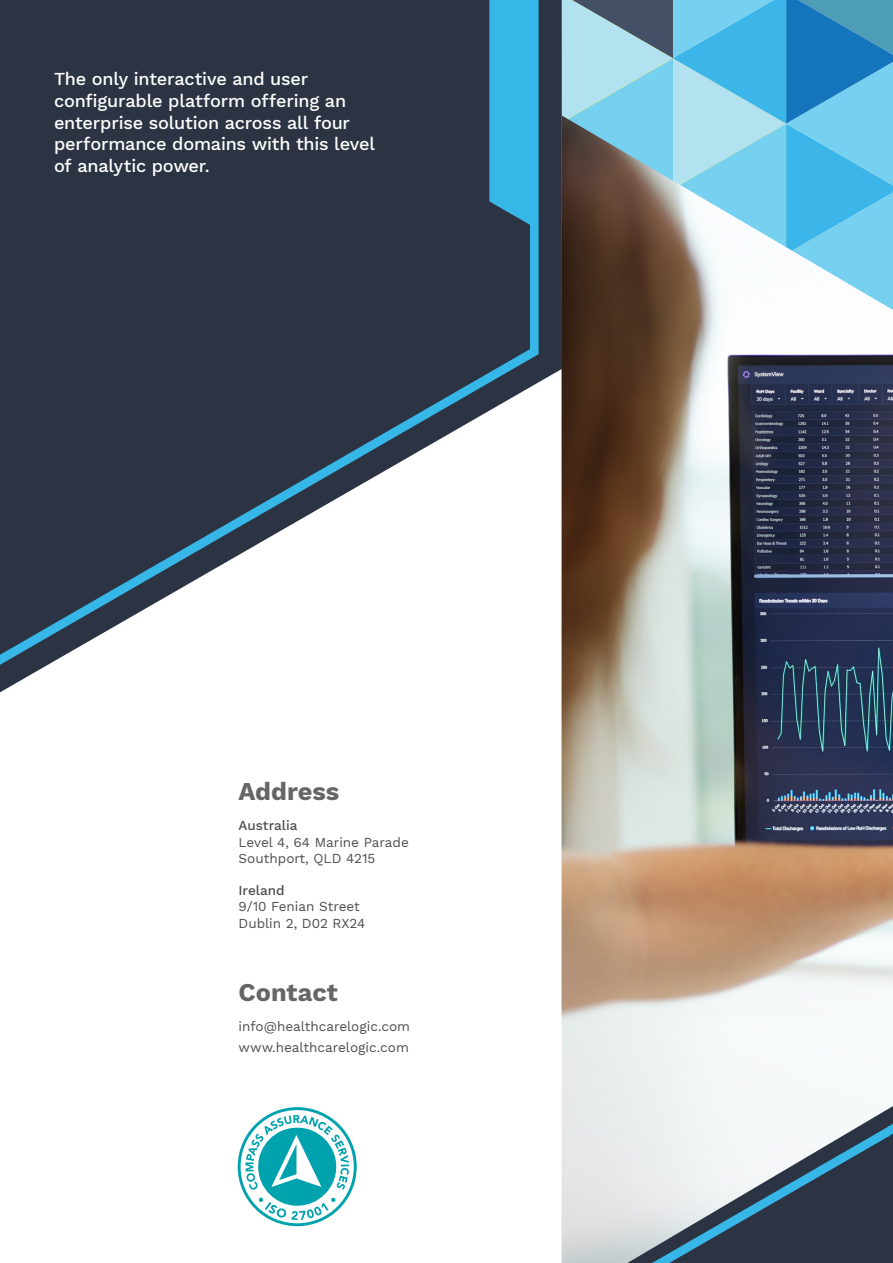
<style>
.page{position:relative;width:893px;height:1263px;background:#fff}
.page>*{position:absolute;margin:0;border:0;box-sizing:border-box;transform-origin:0 0}
.t1{font:700 25.2px "Work Sans";color:#676666}
.HCL_Title_-_Blue{font:500 18px/21.6px "Work Sans";letter-spacing:-.01em;color:#fff}
.t2{font:13.5px/16.2px "Work Sans";color:#4d4d4d}
.t3{font:500 13.5px "Work Sans";color:#4d4d4d}
</style>
<div class="page">
<svg style="left:562px;top:0;width:331px;height:115px"></svg>
<svg style="left:0;top:0;width:562px;height:698px"></svg>
<svg style="left:0;top:0;width:539px;height:671px;fill:#2c3343"></svg>
<svg style="left:239px;top:1108px;width:116px;height:117px"></svg>
<div style="left:238px;top:1107px;width:119px;height:119px;border:3px solid #00a2ae;border-radius:50%"></div>
<svg style="left:259px;top:1197px;width:77px;height:23px"></svg>
<div style="left:258px;top:1128px;width:78px;height:78px;background:#00a2ae;border-radius:50%"></div>
<svg style="left:246px;top:1115px;width:103px;height:75px"></svg>
<img style="left:562px;top:115px;width:331px;height:1148px">
<p class="HCL_Title_-_Blue" style="left:54px;top:69px;width:323px">The only interactive and user configurable platform offering an enterprise solution across all four performance domains with this level of analytic power.</p>
<h1 class="t1" style="left:239px;top:777px;width:102px">Address</h1>
<p class="t3" style="left:239px;top:818px;width:60px">Australia</p>
<p class="t2" style="left:239px;top:834px;width:172px">Level 4, 64 Marine Parade<br>Southport, QLD 4215</p>
<p class="t3" style="left:239px;top:883px;width:48px">Ireland</p>
<p class="t2" style="left:239px;top:899px;width:128px">9/10 Fenian Street<br>Dublin 2, D02 RX24</p>
<h1 class="t1" style="left:239px;top:977px;width:101px">Contact</h1>
<p class="t2" style="left:239px;top:1016px;width:173px;line-height:21px">info@healthcarelogic.com www.healthcarelogic.com</p>
</div>
